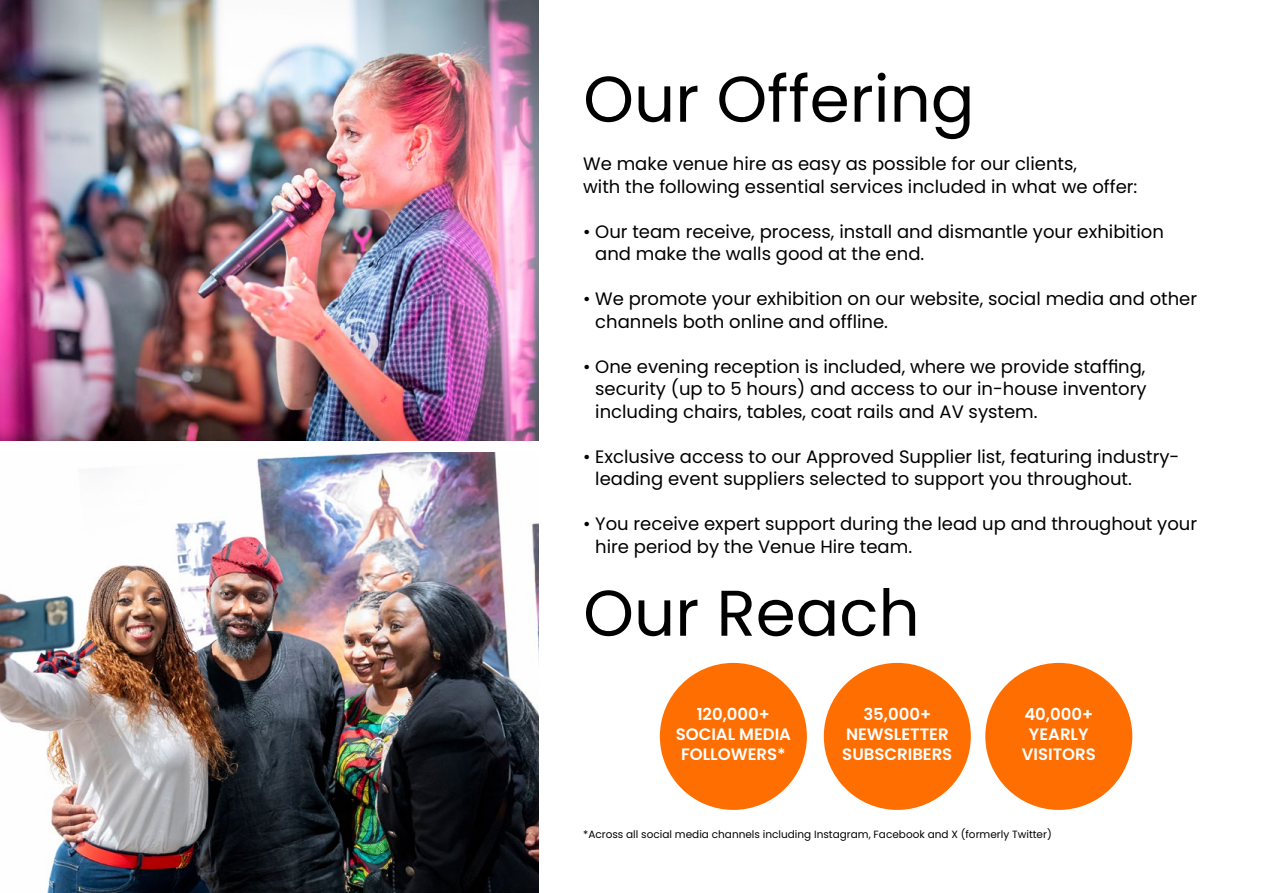
<style>
.page{position:relative;width:1263px;height:893px;background:#fff}
.page>*{position:absolute;margin:0;border:0;box-sizing:border-box;transform-origin:0 0}
.t1{font:64.5px "Poppins";color:#000}
.t2{font:18px/22.5px "Poppins";color:#000}
.t3{font:600 16.5px/19.8px "Poppins";color:#fff;text-align:center}
.t4{font:10.5px "Poppins";color:#000}
</style>
<div class="page">
<img style="left:0;top:0;width:538px;height:440px">
<img style="left:0;top:453px;width:538px;height:440px">
<div style="left:660px;top:663px;width:147px;height:147px;background:#ff6e00;border-radius:50%"></div>
<div style="left:824px;top:663px;width:147px;height:147px;background:#ff6e00;border-radius:50%"></div>
<div style="left:985px;top:663px;width:147px;height:147px;background:#ff6e00;border-radius:50%"></div>
<h1 class="t1" style="left:583px;top:62px;width:393px">Our Offering</h1>
<p class="t2" style="left:583px;top:153px;width:556px">We make venue hire as easy as possible for our clients,<br>with the following essential services included in what we offer:</p>
<p class="t2" style="left:595px;top:220px;width:570px;text-indent:-12px">• Our team receive, process, install and dismantle your exhibition and make the walls good at the end.</p>
<p class="t2" style="left:595px;top:288px;width:603px;text-indent:-12px">• We promote your exhibition on our website, social media and other channels both online and offline.</p>
<p class="t2" style="left:595px;top:355px;width:553px;text-align:justify;text-indent:-12px">• One evening reception is included, where we provide staffing, security (up to 5 hours) and access to our in-house inventory including chairs, tables, coat rails and AV system.</p>
<p class="t2" style="left:595px;top:445px;width:586px;text-indent:-12px">• Exclusive access to our Approved Supplier list, featuring industry&shy;leading event suppliers selected to support you throughout.</p>
<p class="t2" style="left:595px;top:513px;width:603px;text-indent:-12px">• You receive expert support during the lead up and throughout your hire period by the Venue Hire team.</p>
<h1 class="t1" style="left:583px;top:576px;width:338px">Our Reach</h1>
<p class="t3" style="left:676px;top:705px;width:117px">120,000+<br>SOCIAL MEDIA<br>FOLLOWERS*</p>
<p class="t3" style="left:842px;top:705px;width:112px">35,000+<br>NEWSLETTER<br>SUBSCRIBERS</p>
<p class="t3" style="left:1022px;top:705px;width:76px">40,000+<br>YEARLY<br>VISITORS</p>
<p class="t4" style="left:583px;top:829px;width:470px">*Across all social media channels including Instagram, Facebook and X (formerly Twitter)</p>
</div>
